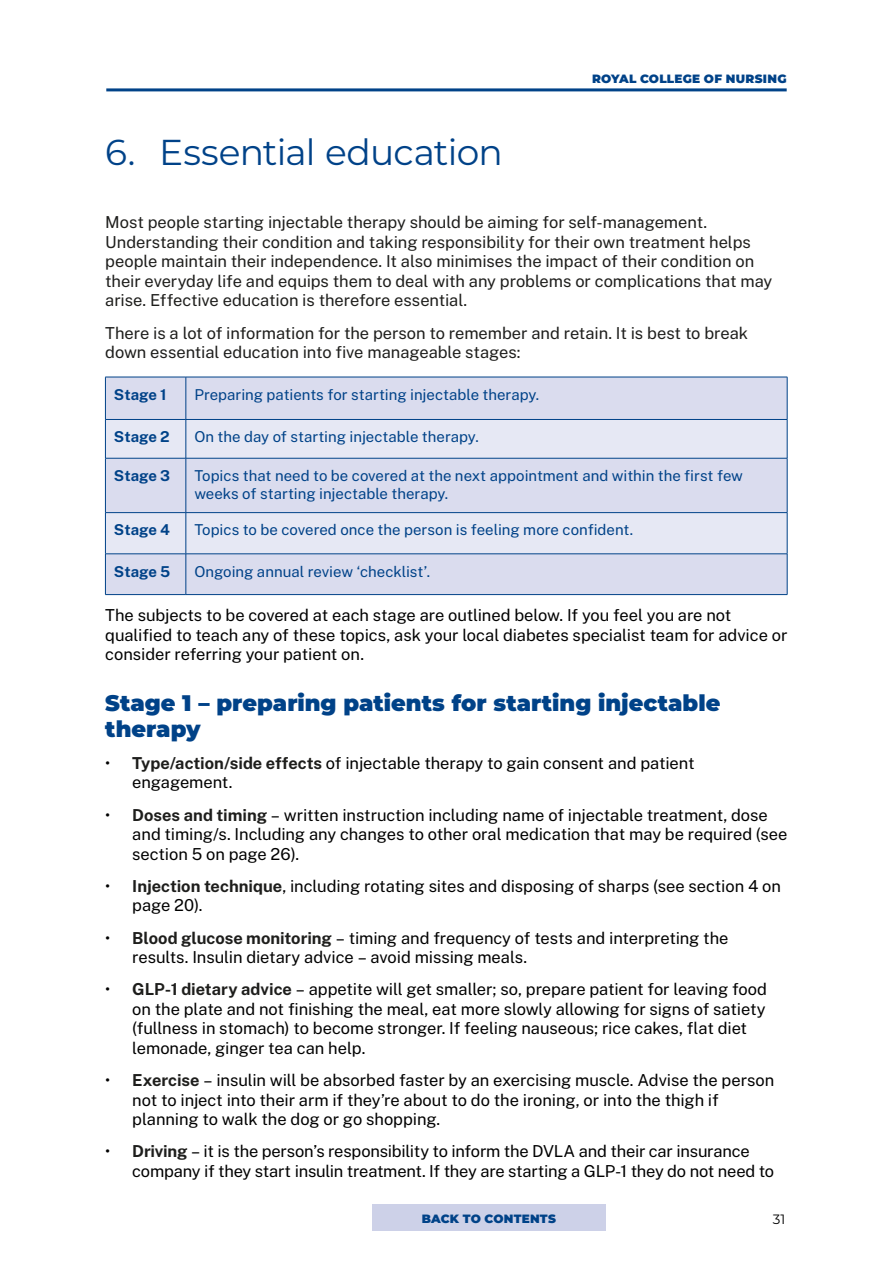
<style>
.page{position:relative;width:893px;height:1263px;background:#fff}
.page>*{position:absolute;margin:0;border:0;box-sizing:border-box;transform-origin:0 0}
.t1{font:36px "Montserrat";letter-spacing:-.02em;color:#004288}
.t2{font:900 22.5px/25.5px "Montserrat";color:#004288}
.t3{font:16.5px/19.5px "Public Sans";letter-spacing:-.01em;color:#000}
.t4{font:16.5px/19.5px "Public Sans";letter-spacing:-.005em;color:#1e1e1c}
.t5{font:15px/18px "Public Sans";color:#004288}
.t6{font:700 15px "Public Sans";color:#004288}
.t7{font:13.5px "Montserrat";color:#000}
.t8{font:900 12px "Montserrat";letter-spacing:.015em;color:#004288}
.s1{font-weight:700;color:#1e1e1c}
</style>
<div class="page">
<hr style="left:106px;top:88px;width:681px;height:3px;background:#004288">
<div style="left:372px;top:1205px;width:234px;height:26px;background:#cdd1e8"></div>
<div style="left:106px;top:378px;width:681px;height:216px;background:#dadcee"></div>
<svg style="left:106px;top:420px;width:681px;height:134px;background:#dfe1f0"></svg>
<hr style="left:105px;top:377px;width:81px;height:1px;background:#004288">
<hr style="left:105px;top:377px;width:1px;height:42px;background:#004288">
<hr style="left:186px;top:377px;width:601px;height:1px;background:#004288">
<hr style="left:186px;top:377px;width:1px;height:42px;background:#004288">
<hr style="left:787px;top:377px;width:1px;height:42px;background:#004288">
<hr style="left:105px;top:419px;width:81px;height:1px;background:#004288">
<hr style="left:105px;top:420px;width:1px;height:38px;background:#004288">
<hr style="left:186px;top:419px;width:601px;height:1px;background:#004288">
<hr style="left:186px;top:420px;width:1px;height:38px;background:#004288">
<hr style="left:787px;top:420px;width:1px;height:38px;background:#004288">
<hr style="left:105px;top:458px;width:81px;height:1px;background:#004288">
<hr style="left:105px;top:458px;width:1px;height:54px;background:#004288">
<hr style="left:186px;top:458px;width:601px;height:1px;background:#004288">
<hr style="left:186px;top:458px;width:1px;height:54px;background:#004288">
<hr style="left:787px;top:458px;width:1px;height:54px;background:#004288">
<hr style="left:105px;top:512px;width:81px;height:1px;background:#004288">
<hr style="left:105px;top:513px;width:1px;height:41px;background:#004288">
<hr style="left:186px;top:512px;width:601px;height:1px;background:#004288">
<hr style="left:186px;top:513px;width:1px;height:41px;background:#004288">
<hr style="left:787px;top:513px;width:1px;height:41px;background:#004288">
<hr style="left:105px;top:554px;width:81px;height:1px;background:#004288">
<hr style="left:105px;top:554px;width:1px;height:40px;background:#004288">
<hr style="left:186px;top:554px;width:601px;height:1px;background:#004288">
<hr style="left:186px;top:554px;width:1px;height:40px;background:#004288">
<hr style="left:787px;top:554px;width:1px;height:40px;background:#004288">
<hr style="left:105px;top:594px;width:81px;height:1px;background:#004288">
<hr style="left:186px;top:594px;width:601px;height:1px;background:#004288">
<h1 class="t1" style="left:105px;top:129px;width:399px">6. Essential education</h1>
<p class="t8" style="left:592px;top:71px;width:196px">ROYAL COLLEGE OF NURSING</p>
<p class="t4" style="left:105px;top:212px;width:669px">Most people starting injectable therapy should be aiming for self-management.<br>Understanding their condition and taking responsibility for their own treatment helps people maintain their independence. It also minimises the impact of their condition on their everyday life and equips them to deal with any problems or complications that may arise. Effective education is therefore essential.</p>
<p class="t4" style="left:105px;top:322px;width:644px">There is a lot of information for the person to remember and retain. It is best to break down essential education into five manageable stages:</p>
<p class="t6" style="left:114px;top:383px;width:54px">Stage 1</p>
<p class="t5" style="left:194px;top:384px;width:346px">Preparing patients for starting injectable therapy.</p>
<p class="t6" style="left:114px;top:426px;width:57px">Stage 2</p>
<p class="t5" style="left:194px;top:427px;width:286px">On the day of starting injectable therapy.</p>
<p class="t6" style="left:114px;top:465px;width:58px">Stage 3</p>
<p class="t5" style="left:194px;top:466px;width:550px">Topics that need to be covered at the next appointment and within the first few weeks of starting injectable therapy.</p>
<p class="t6" style="left:114px;top:519px;width:58px">Stage 4</p>
<p class="t5" style="left:194px;top:520px;width:440px">Topics to be covered once the person is feeling more confident.</p>
<p class="t6" style="left:114px;top:560px;width:58px">Stage 5</p>
<p class="t5" style="left:194px;top:561px;width:237px">Ongoing annual review ‘checklist’.</p>
<p class="t3" style="left:105px;top:604px;width:684px">The subjects to be covered at each stage are outlined below. If you feel you are not qualified to teach any of these topics, ask your local diabetes specialist team for advice or consider referring your patient on.</p>
<h2 class="t2" style="left:105px;top:690px;width:617px">Stage 1 – preparing patients for starting injectable therapy</h2>
<p class="t3" style="left:132px;top:752px;width:564px;text-indent:-27px">• <span class="s1">Type/action/side effects</span> of injectable therapy to gain consent and patient engagement.</p>
<p class="t3" style="left:132px;top:804px;width:657px;text-indent:-27px">• <span class="s1">Doses and timing</span> – written instruction including name of injectable treatment, dose and timing/s. Including any changes to other oral medication that may be required (see section 5 on page 26).</p>
<p class="t3" style="left:132px;top:875px;width:650px;text-indent:-27px">• <span class="s1">Injection technique</span>, including rotating sites and disposing of sharps (see section 4 on page 20).</p>
<p class="t3" style="left:132px;top:927px;width:598px;text-indent:-27px">• <span class="s1">Blood glucose monitoring</span> – timing and frequency of tests and interpreting the results. Insulin dietary advice – avoid missing meals.</p>
<p class="t3" style="left:132px;top:979px;width:636px;text-indent:-27px">• <span class="s1">GLP-1 dietary advice</span> – appetite will get smaller; so, prepare patient for leaving food on the plate and not finishing the meal, eat more slowly allowing for signs of satiety (fullness in stomach) to become stronger. If feeling nauseous; rice cakes, flat diet lemonade, ginger tea can help.</p>
<p class="t3" style="left:132px;top:1069px;width:643px;text-indent:-27px">• <span class="s1">Exercise</span> – insulin will be absorbed faster by an exercising muscle. Advise the person not to inject into their arm if they’re about to do the ironing, or into the thigh if planning to walk the dog or go shopping.</p>
<p class="t3" style="left:132px;top:1141px;width:643px;text-indent:-27px">• <span class="s1">Driving</span> – it is the person’s responsibility to inform the DVLA and their car insurance company if they start insulin treatment. If they are starting a GLP-1 they do not need to</p>
<p class="t8" style="left:422px;top:1210px;width:136px">BACK TO CONTENTS</p>
<p class="t7" style="left:773px;top:1210px;width:14px">31</p>
</div>
